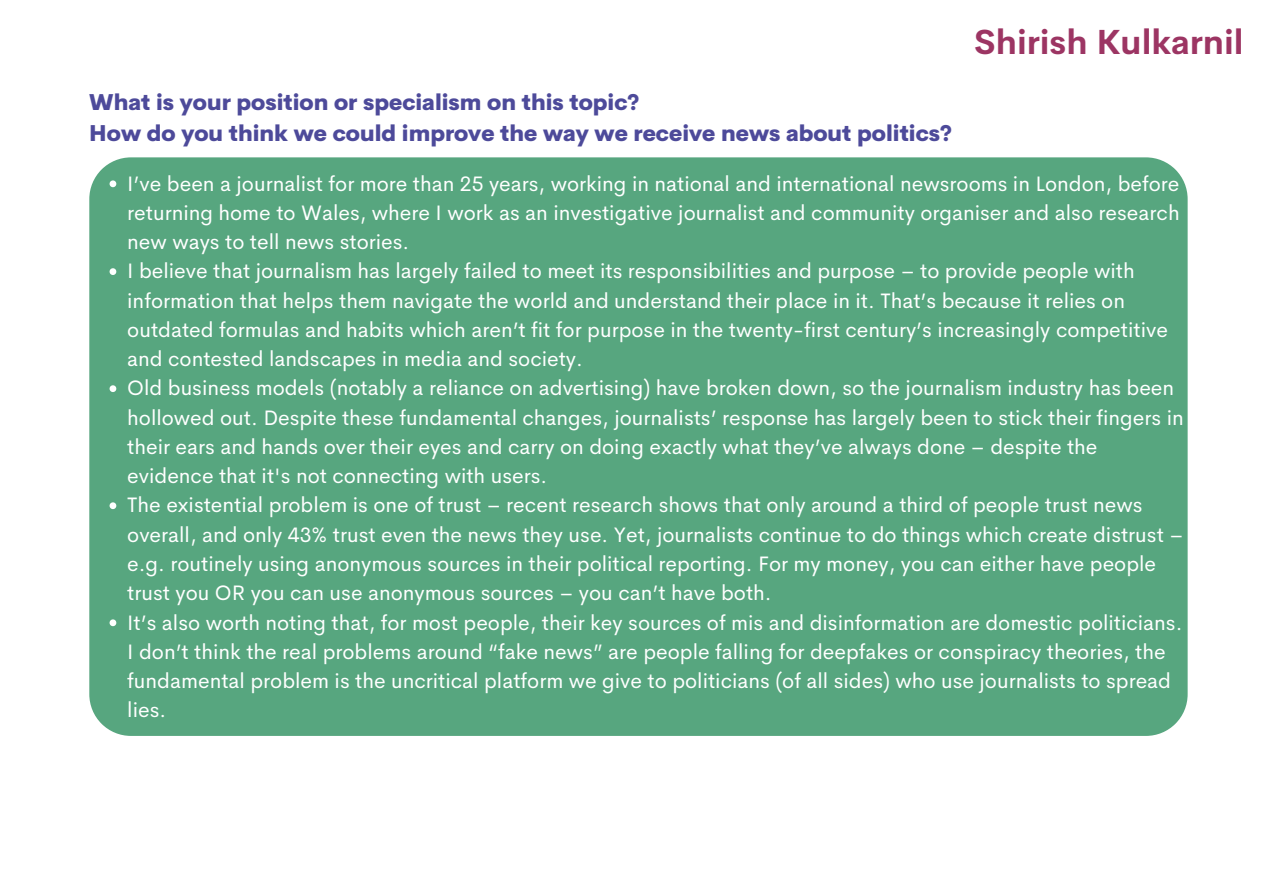
<style>
.page{position:relative;width:1263px;height:893px;background:#fff}
.page>*{position:absolute;margin:0;border:0;box-sizing:border-box;transform-origin:0 0}
.t1{font:700 34.12px "Cerebri Sans";color:#9c3563}
.t2{font:800 22.12px/31px "Cerebri Sans";color:#4d4a9a}
.t3{font:21px/29.2px "Cerebri Sans";color:#fff}
</style>
<div class="page">
<div style="left:89px;top:157px;width:1098px;height:579px;background:#57a67f"></div>
<svg style="left:110px;top:180px;width:6px;height:7px"></svg>
<svg style="left:110px;top:268px;width:6px;height:7px"></svg>
<svg style="left:110px;top:385px;width:6px;height:7px"></svg>
<svg style="left:110px;top:502px;width:6px;height:7px"></svg>
<svg style="left:110px;top:619px;width:6px;height:7px"></svg>
<p class="t2" style="left:89px;top:87px;width:864px">What is your position or specialism on this topic?<br>How do you think we could improve the way we receive news about politics?</p>
<h1 class="t1" style="left:974px;top:20px;width:271px">Shirish Kulkarnil</h1>
<p class="t3" style="left:127px;top:169px;width:1058px">I’ve been a journalist for more than 25 years, working in national and international newsrooms in London, before returning home to Wales, where I work as an investigative journalist and community organiser and also research new ways to tell news stories.<br>I believe that journalism has largely failed to meet its responsibilities and purpose – to provide people with information that helps them navigate the world and understand their place in it. That’s because it relies on outdated formulas and habits which aren’t fit for purpose in the twenty-first century’s increasingly competitive and contested landscapes in media and society.<br>Old business models (notably a reliance on advertising) have broken down, so the journalism industry has been hollowed out. Despite these fundamental changes, journalists’ response has largely been to stick their fingers in their ears and hands over their eyes and carry on doing exactly what they’ve always done – despite the evidence that it's not connecting with users.<br>The existential problem is one of trust – recent research shows that only around a third of people trust news overall, and only 43% trust even the news they use. Yet, journalists continue to do things which create distrust – e.g. routinely using anonymous sources in their political reporting. For my money, you can either have people trust you OR you can use anonymous sources – you can’t have both.<br>It’s also worth noting that, for most people, their key sources of mis and disinformation are domestic politicians.<br>I don’t think the real problems around “fake news” are people falling for deepfakes or conspiracy theories, the fundamental problem is the uncritical platform we give to politicians (of all sides) who use journalists to spread lies.</p>
</div>
